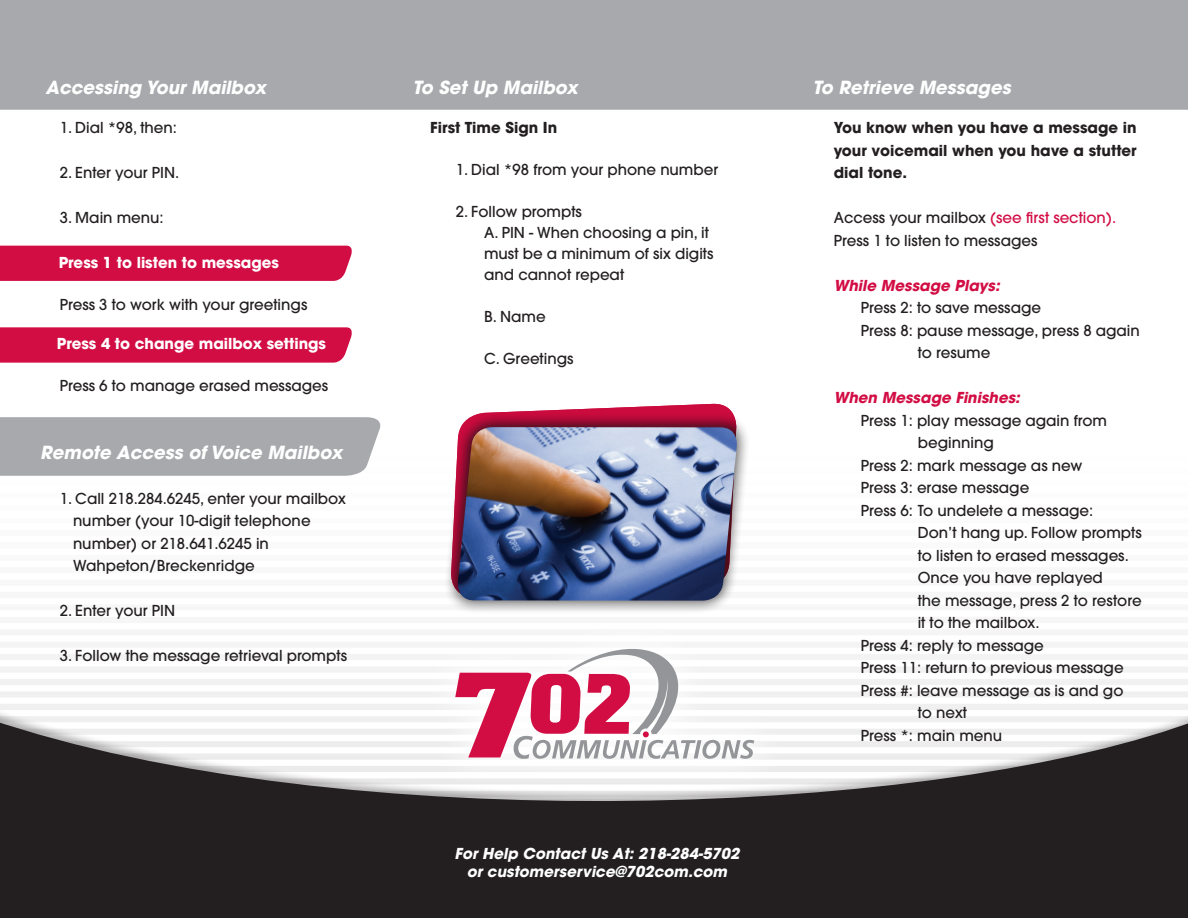
<style>
.page{position:relative;width:1188px;height:918px;background:#fff}
.page>*{position:absolute;margin:0;border:0;box-sizing:border-box;transform-origin:0 0}
.t1{font:italic 700 18px "Avant Garde";color:#fff}
.t2{font:500 15px/22.5px "Avant Garde";color:#231f20}
.t3{font:700 15px/22.5px "Avant Garde";color:#231f20;text-align:justify}
.t4{font:italic 700 15px/18px "Avant Garde";color:#fff;text-align:center}
.t5{font:700 15px "Avant Garde";color:#fff}
.t6{font:italic 700 15px "Avant Garde";color:#d20d44}
.s1{color:#d20d44}
</style>
<div class="page">
<div style="left:0;top:708px;width:1188px;height:210px;background:#231f20;opacity:.36"></div>
<svg style="left:0;top:718px;width:1188px;height:200px;background:#4b4848"></svg>
<div style="left:418px;top:611px;width:373px;height:185px;background:#fff;opacity:.85"></div>
<svg style="left:455px;top:649px;width:299px;height:109px"></svg>
<img style="left:506px;top:404px;width:226px;height:8px">
<svg style="left:440px;top:412px;width:315px;height:203px"></svg>
<img style="left:456px;top:427px;width:282px;height:174px">
<svg style="left:0;top:244px;width:352px;height:38px;background:#d52153"></svg>
<svg style="left:0;top:327px;width:352px;height:37px;background:#d41b4f"></svg>
<div style="left:0;top:0;width:1188px;height:110px;background:#a8a9ad"></div>
<div style="left:0;top:417px;width:381px;height:59px;background:#a8a9ad"></div>
<p class="t1" style="left:45px;top:75px;width:222px">Accessing Your Mailbox</p>
<p class="t1" style="left:413px;top:75px;width:167px">To Set Up Mailbox</p>
<p class="t1" style="left:813px;top:75px;width:199px">To Retrieve Messages</p>
<p class="t2" style="left:60px;top:117px;width:119px">1. Dial *98, then:</p>
<p class="t2" style="left:60px;top:162px;width:121px">2. Enter your PIN.</p>
<p class="t2" style="left:60px;top:207px;width:105px">3. Main menu:</p>
<p class="t5" style="left:59px;top:253px;width:222px">Press 1 to listen to messages</p>
<p class="t2" style="left:60px;top:294px;width:249px">Press 3 to work with your greetings</p>
<p class="t5" style="left:57px;top:334px;width:271px">Press 4 to change mailbox settings</p>
<p class="t2" style="left:60px;top:375px;width:270px">Press 6 to manage erased messages</p>
<p class="t1" style="left:40px;top:441px;width:304px">Remote Access of Voice Mailbox</p>
<p class="t2" style="left:73px;top:487px;width:274px;text-indent:-14px">1. Call 218.284.6245, enter your mailbox number (your 10-digit telephone number) or 218.641.6245 in<br>Wahpeton/Breckenridge</p>
<p class="t2" style="left:60px;top:600px;width:117px">2. Enter your PIN</p>
<p class="t2" style="left:60px;top:645px;width:289px">3. Follow the message retrieval prompts</p>
<p class="t3" style="left:430px;top:116px;width:128px">First Time Sign In</p>
<p class="t2" style="left:456px;top:159px;width:264px">1. Dial *98 from your phone number</p>
<p class="t2" style="left:484px;top:201px;width:231px;line-height:21px;text-indent:-28px">2. Follow prompts<br>A. PIN - When choosing a pin, it must be a minimum of six digits and cannot repeat</p>
<p class="t2" style="left:484px;top:306px;width:63px">B. Name</p>
<p class="t2" style="left:484px;top:348px;width:91px">C. Greetings</p>
<p class="t4" style="left:455px;top:845px;width:286px">For Help Contact Us At: 218-284-5702 or customerservice@702com.com</p>
<p class="t3" style="left:834px;top:116px;width:305px">You know when you have a message in your voicemail when you have a stutter dial tone.</p>
<p class="t2" style="left:834px;top:207px;width:284px">Access your mailbox <span class="s1">(see first section).<br></span>Press 1 to listen to messages</p>
<p class="t6" style="left:834px;top:276px;width:167px">While Message Plays:</p>
<p class="t2" style="left:861px;top:297px;width:182px">Press 2: to save message</p>
<p class="t2" style="left:861px;top:319px;width:281px">Press 8: pause message, press 8 again</p>
<p class="t2" style="left:918px;top:342px;width:74px">to resume</p>
<p class="t6" style="left:834px;top:388px;width:188px">When Message Finishes:</p>
<p class="t2" style="left:861px;top:409px;width:248px">Press 1: play message again from</p>
<p class="t2" style="left:918px;top:432px;width:78px">beginning</p>
<p class="t2" style="left:861px;top:454px;width:223px">Press 2: mark message as new</p>
<p class="t2" style="left:861px;top:477px;width:170px">Press 3: erase message</p>
<p class="t2" style="left:861px;top:499px;width:234px">Press 6: To undelete a message:</p>
<p class="t2" style="left:918px;top:522px;width:225px">Don’t hang up. Follow prompts</p>
<p class="t2" style="left:918px;top:544px;width:213px">to listen to erased messages.</p>
<p class="t2" style="left:918px;top:567px;width:187px">Once you have replayed</p>
<p class="t2" style="left:918px;top:589px;width:225px">the message, press 2 to restore</p>
<p class="t2" style="left:918px;top:612px;width:123px">it to the mailbox.</p>
<p class="t2" style="left:861px;top:634px;width:185px">Press 4: reply to message</p>
<p class="t2" style="left:861px;top:657px;width:264px">Press 11: return to previous message</p>
<p class="t2" style="left:861px;top:679px;width:264px">Press #: leave message as is and go</p>
<p class="t2" style="left:918px;top:702px;width:51px">to next</p>
<p class="t2" style="left:861px;top:724px;width:143px">Press *: main menu</p>
</div>
